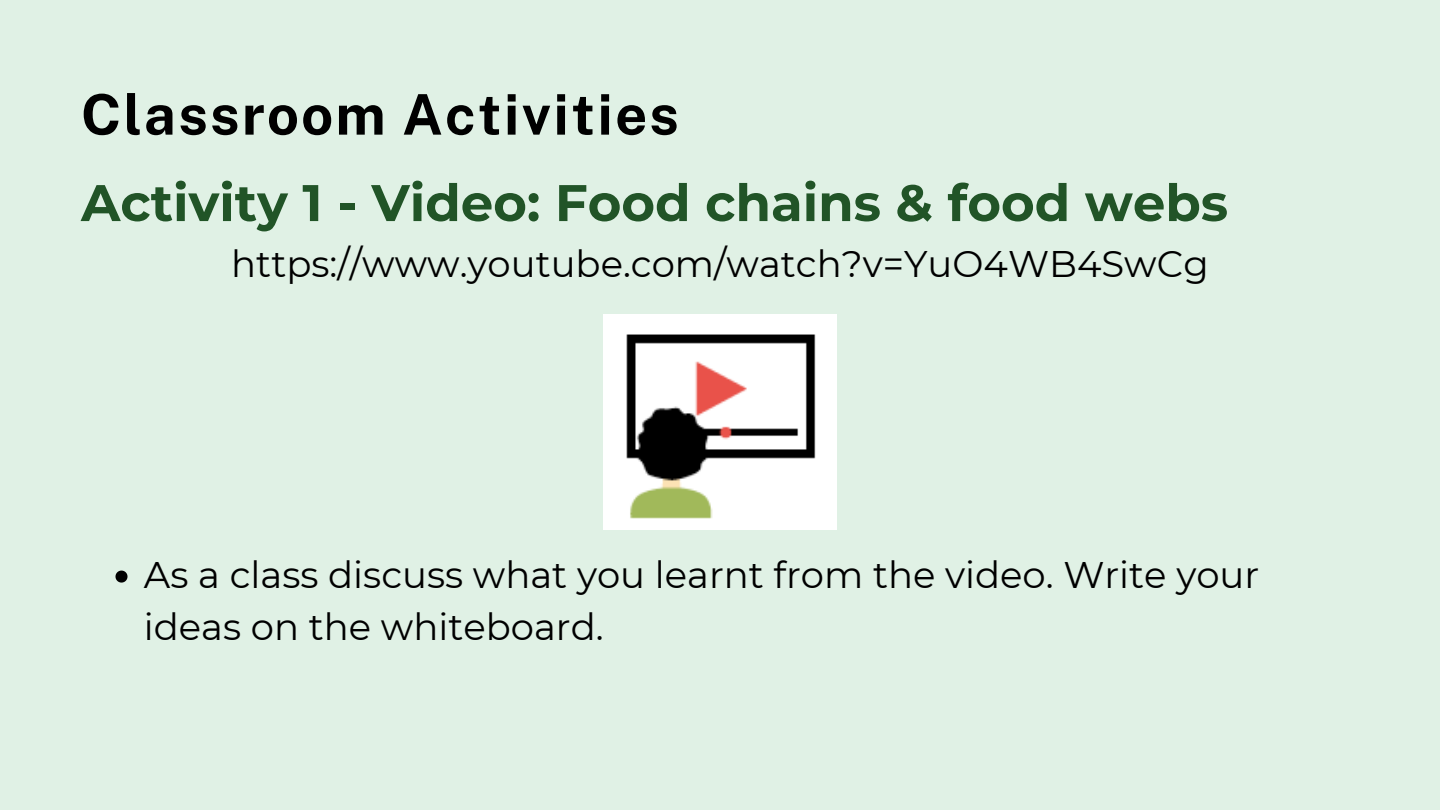
<style>
.page{position:relative;width:1440px;height:810px;background:#e0f1e5}
.page>*{position:absolute;margin:0;border:0;box-sizing:border-box;transform-origin:0 0}
.t1{font:700 56px "Public Sans";letter-spacing:.04em;color:#000}
.t2{font:700 51.4px "Montserrat";color:#215427}
.t3{font:37px/51.8px "Montserrat";color:#000}
</style>
<div class="page">
<svg style="left:116px;top:571px;width:12px;height:12px"></svg>
<img style="left:604px;top:315px;width:233px;height:214px">
<p class="t1" style="left:81px;top:81px;width:599px">Classroom Activities</p>
<h1 class="t2" style="left:81px;top:171px;width:1149px">Activity 1 - Video: Food chains &amp; food webs</h1>
<p class="t3" style="left:231px;top:238px;width:979px">https://www.youtube.com/watch?v=YuO4WB4SwCg</p>
<p class="t3" style="left:144px;top:549px;width:1117px">As a class discuss what you learnt from the video. Write your ideas on the whiteboard.</p>
</div>
